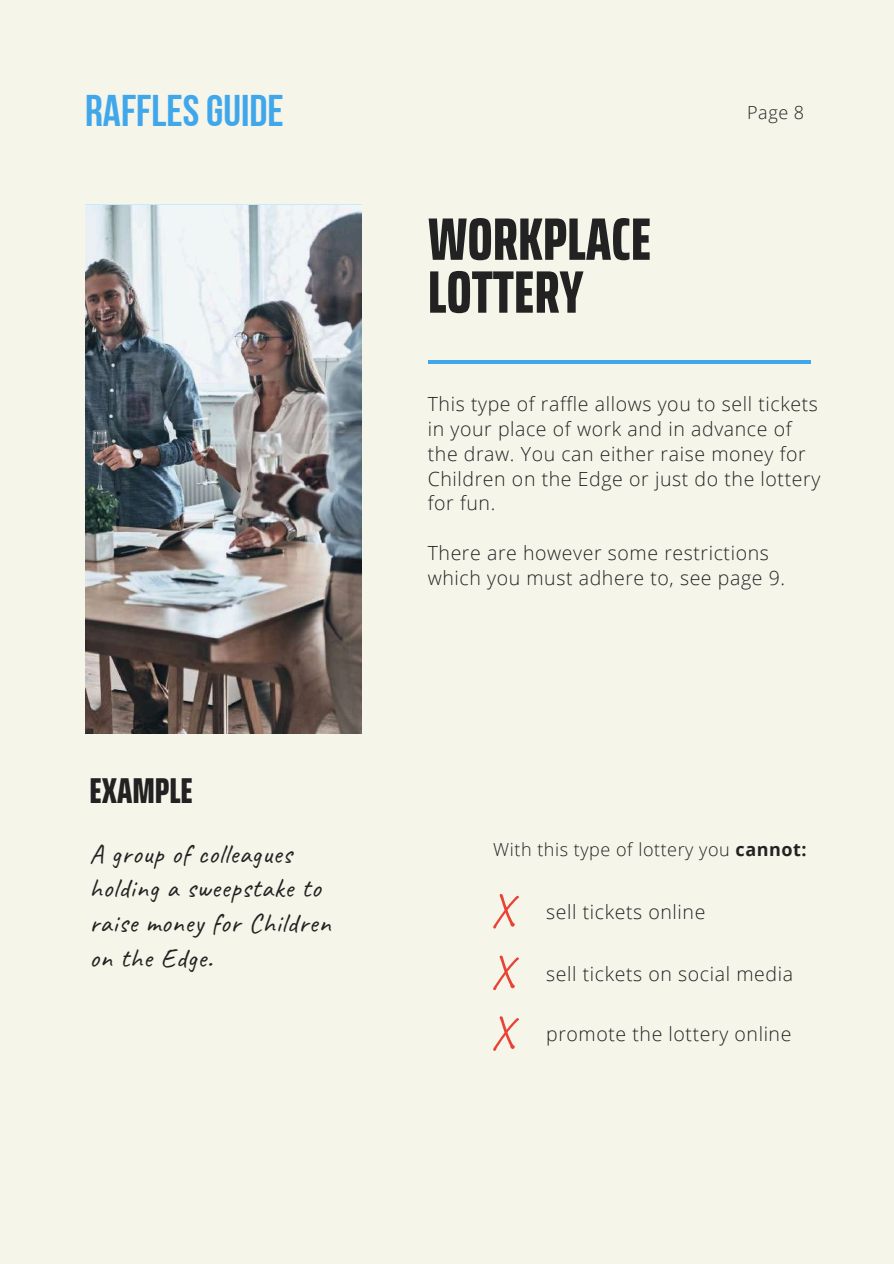
<style>
.page{position:relative;width:894px;height:1264px;background:#fff}
.page>*{position:absolute;margin:0;border:0;box-sizing:border-box;transform-origin:0 0}
.t1{font:800 extra-condensed 60px/52.8px "Saira";color:#222}
.t2{font:44.25px "Bebas Neue Cyrillic";color:#41a7eb}
.t3{font:800 extra-condensed 36px "Saira";color:#222}
.t4{font:27px/34.8px "Caveat";letter-spacing:.03em;color:#222}
.t5{font:300 19.5px/24.8px "Open Sans";letter-spacing:.03em;color:#222}
.t6{font:300 18px "Open Sans";letter-spacing:.03em;color:#222}
.s1{font-weight:700}
</style>
<div class="page">
<div style="left:0;top:0;width:893px;height:1263px;background:#f6f5ea"></div>
<svg style="left:493px;top:894px;width:26px;height:34px"></svg>
<svg style="left:493px;top:955px;width:26px;height:35px"></svg>
<svg style="left:493px;top:1016px;width:26px;height:34px"></svg>
<hr style="left:428px;top:360px;width:382px;height:4px;background:#41a7eb">
<img style="left:85px;top:206px;width:276px;height:527px">
<h2 class="t2" style="left:85px;top:93px;width:200px">RAFFLESGUIDE</h2>
<h3 class="t3" style="left:89px;top:762px;width:105px">EXAMPLE</h3>
<h1 class="t1" style="left:427px;top:212px;width:225px">WORKPLACE<br>LOTTERY</h1>
<p class="t6" style="left:747px;top:100px;width:58px">Page 8</p>
<p class="t5" style="left:427px;top:391px;width:394px">This type of raffle allows you to sell tickets in your place of work and in advance of the draw. You can either raise money for Children on the Edge or just do the lottery for fun.</p>
<p class="t5" style="left:427px;top:540px;width:359px">There are however some restrictions which you must adhere to, see page 9.</p>
<h3 class="t4" style="left:89px;top:836px;width:243px">A group of colleagues holding a sweepstake to raise money for Children on the Edge.</h3>
<p class="t6" style="left:493px;top:837px;width:315px">With this type of lottery you <span class="s1">cannot:</span></p>
<p class="t5" style="left:546px;top:899px;width:161px">sell tickets online</p>
<p class="t5" style="left:546px;top:960px;width:248px">sell tickets on social media</p>
<p class="t5" style="left:546px;top:1021px;width:247px">promote the lottery online</p>
</div>
